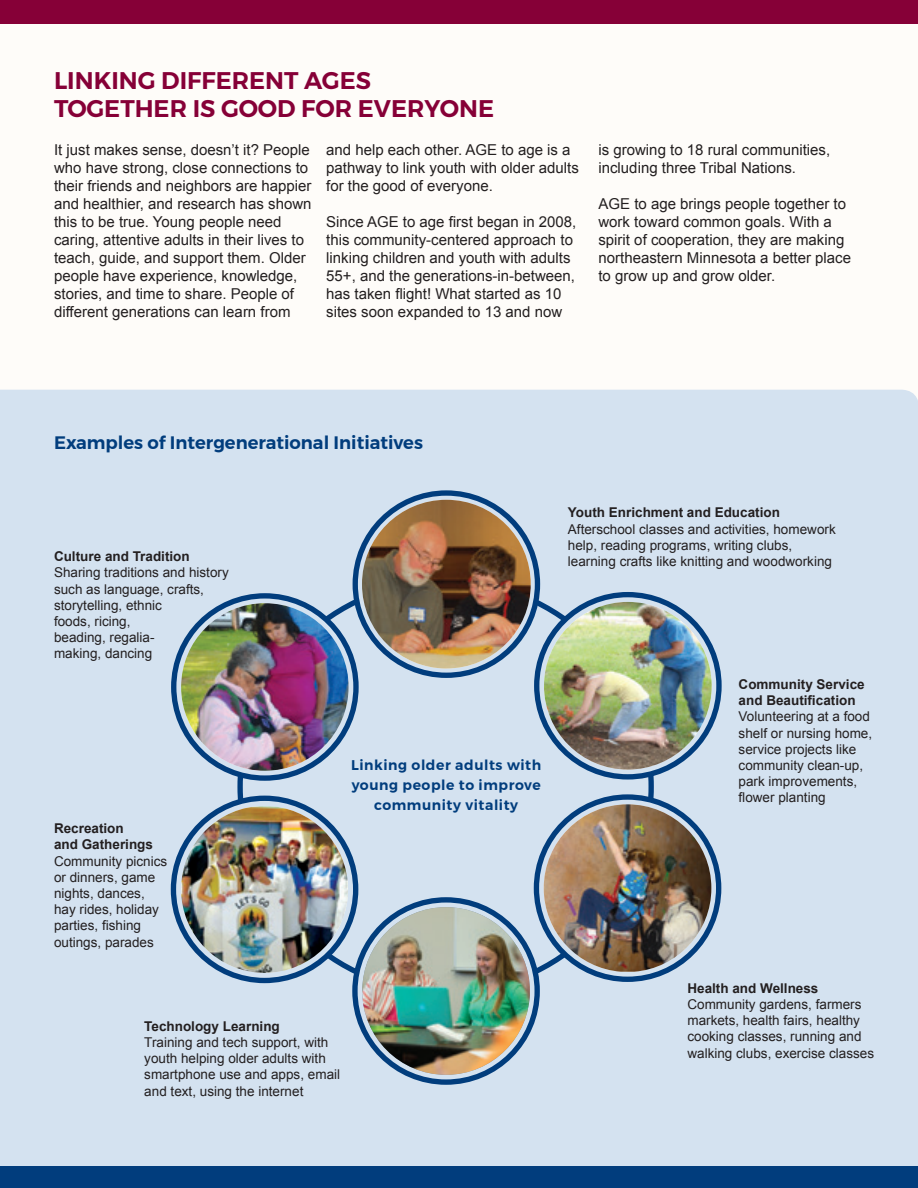
<style>
.page{position:relative;width:918px;height:1188px;background:#fefcf9}
.page>*{position:absolute;margin:0;border:0;box-sizing:border-box;transform-origin:0 0}
.t1{font:600 24px/28.8px "Montserrat";color:#860037}
.t2{font:600 18px "Montserrat";color:#013d7d}
.t3{font:15px/18px "Arial";color:#231f20}
.t4{font:600 13.95px/19.8px "Montserrat";letter-spacing:.04em;color:#013d7d;text-align:center}
.t5{font:13.5px/16.2px "Arial";color:#231f20}
.t6{font:700 13.5px/16.2px "Arial";color:#231f20}
</style>
<div class="page">
<div style="left:0;top:0;width:918px;height:24px;background:#860037"></div>
<div style="left:0;top:390px;width:918px;height:777px;background:#d4e2f0"></div>
<div style="left:0;top:1167px;width:918px;height:21px;background:#013d7d"></div>
<div style="left:240px;top:581px;width:411px;height:411px;background:#d4e2f0;border-radius:50%"></div>
<svg style="left:355px;top:900px;width:182px;height:182px;fill:#d4e2f0"></svg>
<div style="left:352px;top:897px;width:188px;height:188px;border:5px solid #013d7d;border-radius:50%"></div>
<svg style="left:173px;top:798px;width:183px;height:183px;fill:#d4e2f0"></svg>
<div style="left:171px;top:796px;width:187px;height:187px;border:5px solid #013d7d;border-radius:50%"></div>
<svg style="left:536px;top:797px;width:183px;height:182px;fill:#d4e2f0"></svg>
<div style="left:534px;top:794px;width:187px;height:188px;border:5px solid #013d7d;border-radius:50%"></div>
<svg style="left:355px;top:493px;width:182px;height:182px;fill:#d4e2f0"></svg>
<div style="left:353px;top:490px;width:187px;height:188px;border:5px solid #013d7d;border-radius:50%"></div>
<svg style="left:537px;top:595px;width:182px;height:182px;fill:#d4e2f0"></svg>
<div style="left:534px;top:592px;width:188px;height:188px;border:5px solid #013d7d;border-radius:50%"></div>
<svg style="left:174px;top:596px;width:182px;height:182px;fill:#d4e2f0"></svg>
<div style="left:171px;top:593px;width:188px;height:188px;border:5px solid #013d7d;border-radius:50%"></div>
<img style="left:544px;top:804px;width:167px;height:168px;border-radius:82px">
<img style="left:181px;top:806px;width:167px;height:167px;border-radius:83px">
<img style="left:181px;top:603px;width:168px;height:168px;border-radius:84px">
<img style="left:362px;top:500px;width:169px;height:169px;border-radius:84px">
<img style="left:544px;top:602px;width:168px;height:168px;border-radius:84px">
<img style="left:362px;top:907px;width:168px;height:168px;border-radius:84px">
<p class="t1" style="left:54px;top:66px;width:442px">LINKING DIFFERENT AGES<br>TOGETHER IS GOOD FOR EVERYONE</p>
<p class="t3" style="left:54px;top:141px;width:259px">It just makes sense, doesn’t it? People who have strong, close connections to their friends and neighbors are happier and healthier, and research has shown this to be true. Young people need caring, attentive adults in their lives to teach, guide, and support them. Older people have experience, knowledge, stories, and time to share. People of different generations can learn from</p>
<p class="t3" style="left:326px;top:141px;width:254px">and help each other. AGE to age is a pathway to link youth with older adults for the good of everyone.</p>
<p class="t3" style="left:326px;top:213px;width:252px">Since AGE to age first began in 2008, this community-centered approach to linking children and youth with adults 55+, and the generations-in-between, has taken flight! What started as 10 sites soon expanded to 13 and now</p>
<p class="t3" style="left:598px;top:141px;width:233px">is growing to 18 rural communities, including three Tribal Nations.</p>
<p class="t3" style="left:598px;top:195px;width:254px">AGE to age brings people together to work toward common goals. With a spirit of cooperation, they are making northeastern Minnesota a better place to grow up and grow older.</p>
<p class="t2" style="left:54px;top:428px;width:371px">Examples of Intergenerational Initiatives</p>
<p class="t6" style="left:568px;top:505px;width:214px">Youth Enrichment and Education</p>
<p class="t5" style="left:568px;top:521px;width:269px">Afterschool classes and activities, homework help, reading programs, writing clubs,</p>
<p class="t6" style="left:54px;top:549px;width:137px">Culture and Tradition</p>
<p class="t5" style="left:568px;top:553px;width:266px">learning crafts like knitting and woodworking</p>
<p class="t5" style="left:54px;top:565px;width:176px">Sharing traditions and history such as language, crafts, storytelling, ethnic<br>foods, ricing,<br>beading, regalia-<br>making, dancing</p>
<p class="t6" style="left:54px;top:821px;width:101px">Recreation<br>and Gatherings</p>
<p class="t5" style="left:54px;top:853px;width:115px">Community picnics or dinners, game nights, dances, hay rides, holiday parties, fishing outings, parades</p>
<p class="t4" style="left:351px;top:755px;width:192px">Linking older adults with young people to improve community vitality</p>
<p class="t6" style="left:144px;top:1018px;width:137px">Technology Learning</p>
<p class="t5" style="left:144px;top:1034px;width:197px">Training and tech support, with youth helping older adults with smartphone use and apps, email and text, using the internet</p>
<p class="t6" style="left:739px;top:677px;width:128px">Community Service and Beautification</p>
<p class="t5" style="left:739px;top:709px;width:135px">Volunteering at a food shelf or nursing home, service projects like community clean-up, park improvements, flower planting</p>
<p class="t6" style="left:687px;top:980px;width:133px">Health and Wellness</p>
<p class="t5" style="left:687px;top:996px;width:188px">Community gardens, farmers markets, health fairs, healthy cooking classes, running and walking clubs, exercise classes</p>
</div>
